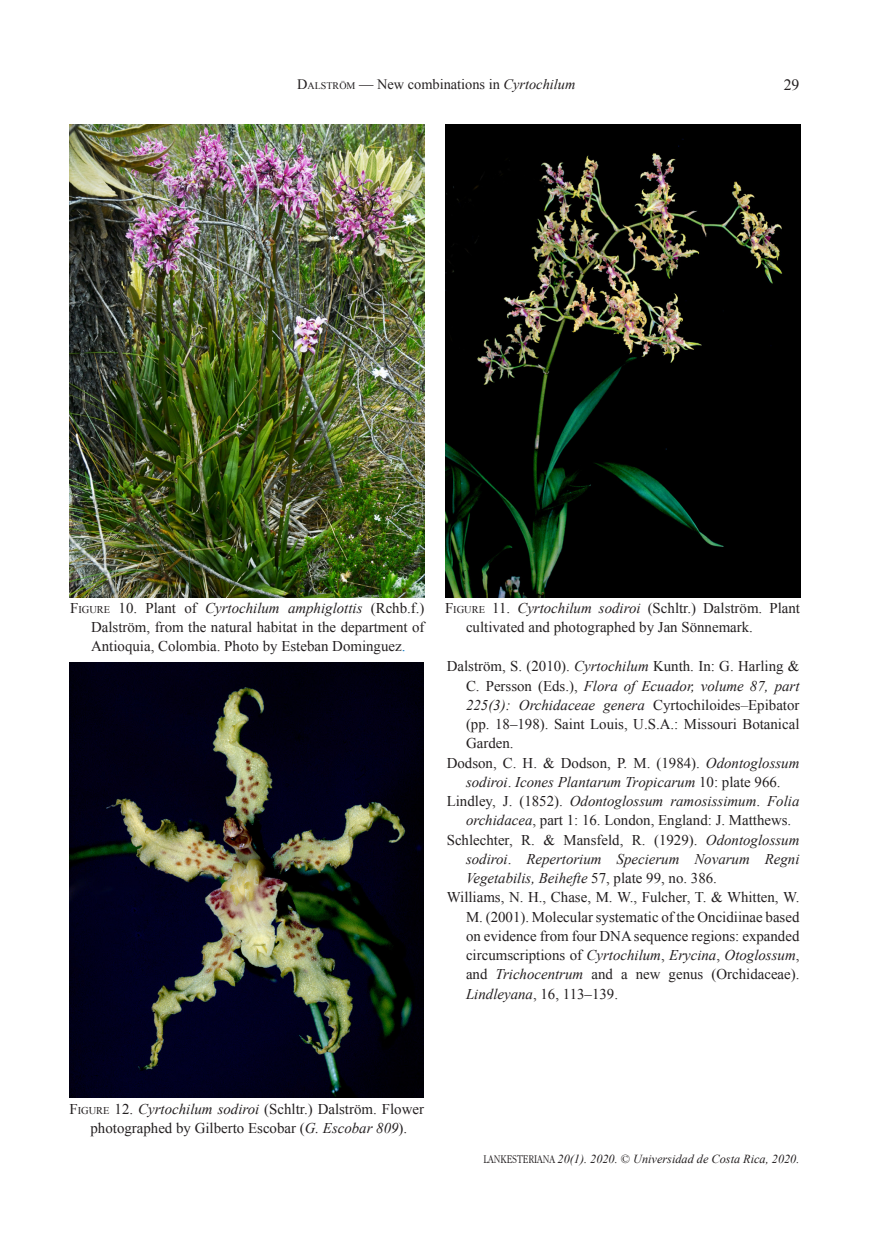
<style>
.page{position:relative;width:869px;height:1251px;background:#fff}
.page>*{position:absolute;margin:0;border:0;box-sizing:border-box;transform-origin:0 0}
.t1{font:15.75px "Times New Roman";color:#231f20}
.t2{font:14.88px/19.2px "Times New Roman";color:#231f20;text-align:justify}
.t3{font:italic 14.88px/19.2px "Times New Roman";color:#231f20;text-align:center}
.t4{font:14.35px "Times New Roman";color:#231f20}
.t5{font:italic 12.25px "Times New Roman";color:#231f20}
.s1{font-style:inherit}
.s2{font-size:9.97px}
.s3{font-style:italic}
.s4{font-size:10.33px}
.s5{color:#0070c0}
.s6{font-style:normal}
.s7{font-family:"Garamond";font-weight:300;font-style:normal;font-stretch:condensed}
</style>
<div class="page">
<img style="left:69px;top:124px;width:355px;height:473px">
<img style="left:445px;top:124px;width:354px;height:473px">
<img style="left:70px;top:662px;width:354px;height:434px">
<p class="t4" style="left:297px;top:75px;width:279px"><span class="s1">D</span><span class="s2">ALSTRÖM</span> — New combinations in <span class="s3">Cyrtochilum</span></p>
<p class="t1" style="left:783px;top:74px;width:17px">29</p>
<p class="t2" style="left:91px;top:598px;width:335px;text-indent:-21px"><span class="s1">F</span><span class="s4">IGURE</span> 10. Plant of <span class="s3">Cyrtochilum amphiglottis</span> (Rchb.f.)<br>Dalström, from the natural habitat in the department of Antioquia, Colombia. Photo by Esteban Dominguez<span class="s5">.</span></p>
<p class="t2" style="left:466px;top:598px;width:335px;text-indent:-21px"><span class="s1">F</span><span class="s4">IGURE</span> 11. <span class="s3">Cyrtochilum sodiroi</span> (Schltr.) Dalström. Plant cultivated and photographed by Jan Sönnemark.</p>
<p class="t2" style="left:466px;top:656px;width:335px;text-indent:-19px">Dalström, S. (2010). <span class="s3">Cyrtochilum</span> Kunth. In: G. Harling &amp; C. Persson (Eds.), <span class="s3">Flora of Ecuador, volume 87, part 225(3): Orchidaceae genera</span> Cyrtochiloides<span class="s3">–</span>Epibator (pp. 18–198). Saint Louis, U.S.A.: Missouri Botanical Garden.</p>
<p class="t3" style="left:446px;top:752px;width:354px"><span class="s6">Dodson, C. H. &amp; Dodson, P. M. (1984).</span> Odontoglossum sodiroi<span class="s6">.</span> Icones Plantarum Tropicarum <span class="s6">10: plate 966.</span></p>
<p class="t2" style="left:466px;top:791px;width:335px;text-indent:-19px">Lindley, J. (1852). <span class="s3">Odontoglossum ramosissimum</span>. <span class="s3">Folia orchidacea</span>, part 1: 16. London, England: J. Matthews.</p>
<p class="t3" style="left:466px;top:829px;width:335px;text-align:justify;text-indent:-19px"><span class="s6">Schlechter, R. &amp; Mansfeld, R. (1929).</span> Odontoglossum sodiroi<span class="s6">.</span> Repertorium Specierum Novarum Regni Vegetabilis, Beihefte <span class="s6">57, plate 99, no. 386.</span></p>
<p class="t2" style="left:466px;top:887px;width:335px;text-indent:-19px">Williams, N. H., Chase, M. W., Fulcher, T. &amp; Whitten, W.<br>M. (2001). Molecular systematic of the Oncidiinae based on evidence from four DNA sequence regions: expanded circumscriptions of <span class="s3">Cyrtochilum</span>, <span class="s3">Erycina</span>, <span class="s3">Otoglossum</span>, and <span class="s3">Trichocentrum</span> and a new genus (Orchidaceae).<br><span class="s3">Lindleyana</span>, 16, 113–139.</p>
<p class="t2" style="left:69px;top:1098px;width:356px;text-align:center"><span class="s1">F</span><span class="s4">IGURE</span> 12. <span class="s3">Cyrtochilum sodiroi</span> (Schltr.) Dalström. Flower photographed by Gilberto Escobar (<span class="s3">G. Escobar 809</span>).</p>
<p class="t5" style="left:483px;top:1149px;width:317px"><span class="s7">LANKESTERIANA</span> 20(1). 2020. <span class="s6">©</span> Universidad de Costa Rica, 2020.</p>
</div>
